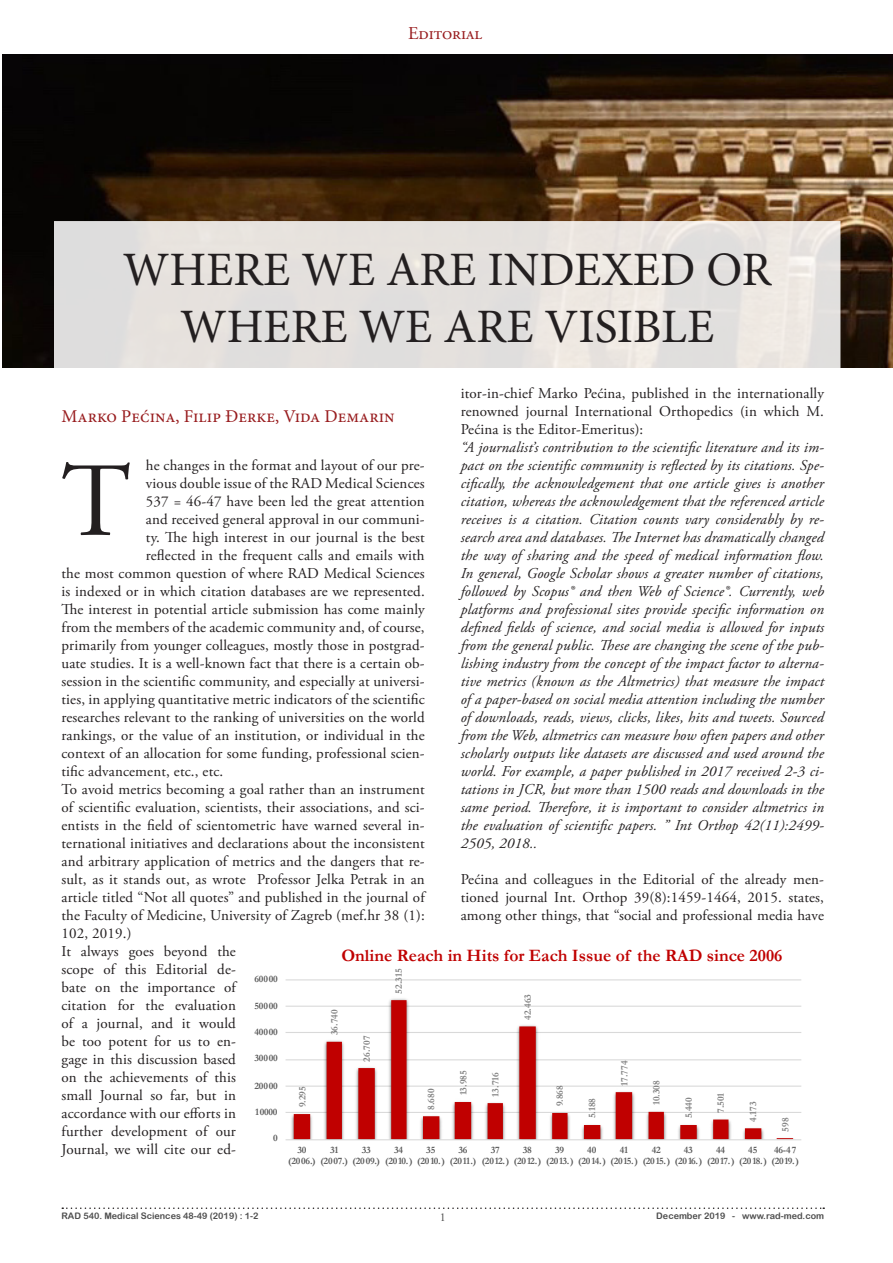
<style>
.page{position:relative;width:893px;height:1263px;background:#fff}
.page>*{position:absolute;margin:0;border:0;box-sizing:border-box;transform-origin:0 0}
.t1{font:105px "Adobe Garamond Pro";color:#231f20}
.t2{font:48px/57.6px "Minion Pro";color:#231f20;text-align:center}
.t3{font:18px "Minion Pro";color:#981c1e}
.t4{font:18px "Adobe Garamond Pro";color:#981c1e}
.t5{font:700 17.55px "Garamond";color:#c00000}
.t6{font:15px/18px "Adobe Garamond Pro";letter-spacing:.01em;color:#231f20;text-align:justify}
.t7{font:italic 15px/18px "Adobe Garamond Pro";letter-spacing:.01em;color:#231f20;text-align:justify}
.t8{font:12px "Adobe Garamond Pro";color:#4d4d4d}
.t9{font:700 9.9px/10.9px "Garamond";letter-spacing:-.025em;color:#595959;text-align:center}
.t10{font:700 9.9px "Garamond";color:#7f7f7f}
.t11{font:9px "Arial Rounded MT Bold";color:#4d4d4d}
</style>
<div class="page">
<svg style="left:62px;top:1207px;width:762px;height:2px"></svg>
<img style="left:2px;top:54px;width:891px;height:314px">
<svg style="left:54px;top:221px;width:786px;height:147px;background:#e5e1de"></svg>
<hr style="left:286px;top:1112px;width:515px;height:1px;background:#d9d9d9">
<hr style="left:286px;top:1085px;width:515px;height:2px;background:#d9d9d9">
<hr style="left:286px;top:1059px;width:515px;height:1px;background:#d9d9d9">
<hr style="left:286px;top:1032px;width:515px;height:1px;background:#d9d9d9">
<hr style="left:286px;top:1006px;width:515px;height:1px;background:#d9d9d9">
<hr style="left:286px;top:979px;width:515px;height:1px;background:#d9d9d9">
<svg style="left:294px;top:1000px;width:499px;height:139px"></svg>
<hr style="left:286px;top:1139px;width:515px;height:1px;background:#d9d9d9">
<p class="t4" style="left:408px;top:23px;width:75px">Editorial</p>
<p class="t2" style="left:123px;top:241px;width:650px">WHERE WE ARE INDEXED OR<br>WHERE WE ARE VISIBLE</p>
<p class="t6" style="left:461px;top:385px;width:365px">itor-in-chief Marko Pećina, published in the internationally renowned journal International Orthopedics (in which M.<br>Pećina is the Editor-Emeritus):</p>
<p class="t7" style="left:461px;top:439px;width:365px">“A journalist’s contribution to the scientific literature and its im&shy;pact on the scientific community is reflected by its citations. Spe&shy;cifically, the acknowledgement that one article gives is another citation, whereas the acknowledgement that the referenced article receives is a citation. Citation counts vary considerably by re&shy;search area and databases. The Internet has dramatically changed the way of sharing and the speed of medical information flow.<br>In general, Google Scholar shows a greater number of citations, followed by Scopus® and then Web of Science®. Currently, web platforms and professional sites provide specific information on defined fields of science, and social media is allowed for inputs from the general public. These are changing the scene of the pub&shy;lishing industry from the concept of the impact factor to alterna&shy;tive metrics (known as the Altmetrics) that measure the impact of a paper-based on social media attention including the number of downloads, reads, views, clicks, likes, hits and tweets. Sourced from the Web, altmetrics can measure how often papers and other scholarly outputs like datasets are discussed and used around the world. For example, a paper published in 2017 received 2-3 ci&shy;tations in JCR, but more than 1500 reads and downloads in the same period. Therefore, it is important to consider altmetrics in the evaluation of scientific papers. ” Int Orthop 42(11):2499- 2505, 2018..</p>
<p class="t6" style="left:461px;top:871px;width:365px">Pećina and colleagues in the Editorial of the already men&shy;tioned journal Int. Orthop 39(8):1459-1464, 2015. states, among other things, that “social and professional media have</p>
<p class="t3" style="left:62px;top:404px;width:335px">Marko Pećina, Filip Đerke, Vida Demarin</p>
<p class="t6" style="left:146px;top:456px;width:280px">he changes in the format and layout of our pre-</p>
<p class="t6" style="left:146px;top:474px;width:280px">vious double issue of the RAD Medical Sciences</p>
<p class="t6" style="left:146px;top:492px;width:280px">537 = 46-47 have been led the great attention</p>
<p class="t6" style="left:146px;top:510px;width:280px">and received general approval in our communi-</p>
<p class="t6" style="left:146px;top:528px;width:280px">ty. The high interest in our journal is the best</p>
<p class="t6" style="left:146px;top:546px;width:280px">reflected in the frequent calls and emails with</p>
<p class="t6" style="left:62px;top:564px;width:365px">the most common question of where RAD Medical Sciences</p>
<p class="t6" style="left:62px;top:582px;width:365px">is indexed or in which citation databases are we represented.</p>
<p class="t6" style="left:62px;top:600px;width:365px">The interest in potential article submission has come mainly</p>
<p class="t6" style="left:62px;top:618px;width:365px">from the members of the academic community and, of course,</p>
<p class="t6" style="left:62px;top:636px;width:365px">primarily from younger colleagues, mostly those in postgrad-</p>
<p class="t6" style="left:62px;top:654px;width:365px">uate studies. It is a well-known fact that there is a certain ob-</p>
<p class="t6" style="left:62px;top:672px;width:365px">session in the scientific community, and especially at universi-</p>
<p class="t6" style="left:62px;top:690px;width:365px">ties, in applying quantitative metric indicators of the scientific</p>
<p class="t6" style="left:62px;top:708px;width:365px">researches relevant to the ranking of universities on the world</p>
<p class="t6" style="left:62px;top:726px;width:365px">rankings, or the value of an institution, or individual in the</p>
<p class="t6" style="left:62px;top:744px;width:365px">context of an allocation for some funding, professional scien-</p>
<p class="t6" style="left:62px;top:762px;width:163px">tific advancement, etc., etc.</p>
<p class="t6" style="left:62px;top:780px;width:365px">To avoid metrics becoming a goal rather than an instrument of scientific evaluation, scientists, their associations, and sci&shy;entists in the field of scientometric have warned several in&shy;ternational initiatives and declarations about the inconsistent and arbitrary application of metrics and the dangers that re&shy;sult, as it stands out, as wrote Professor Jelka Petrak in an article titled “Not all quotes” and published in the journal of the Faculty of Medicine, University of Zagreb (mef.hr 38 (1):<br>102, 2019.)</p>
<p class="t6" style="left:62px;top:942px;width:176px">It always goes beyond the scope of this Editorial de&shy;bate on the importance of citation for the evaluation of a journal, and it would be too potent for us to en&shy;gage in this discussion based on the achievements of this small Journal so far, but in accordance with our efforts in further development of our Journal, we will cite our ed-</p>
<p class="t1" style="left:62px;top:438px;width:71px">T</p>
<p class="t5" style="left:341px;top:943px;width:442px">Online Reach in Hits for Each Issue of the RAD since 2006</p>
<p class="t10" style="left:392px;top:993px;width:26px;rotate:-90deg">52.315</p>
<p class="t9" style="left:255px;top:973px;width:25px">60000</p>
<p class="t10" style="left:521px;top:1020px;width:27px;rotate:-90deg">42.463</p>
<p class="t9" style="left:255px;top:1000px;width:25px">50000</p>
<p class="t10" style="left:328px;top:1035px;width:27px;rotate:-90deg">36.740</p>
<p class="t9" style="left:255px;top:1027px;width:25px">40000</p>
<p class="t10" style="left:360px;top:1061px;width:27px;rotate:-90deg">26.707</p>
<p class="t9" style="left:255px;top:1053px;width:25px">30000</p>
<p class="t10" style="left:617px;top:1085px;width:26px;rotate:-90deg">17.774</p>
<p class="t10" style="left:456px;top:1095px;width:26px;rotate:-90deg">13.985</p>
<p class="t10" style="left:489px;top:1096px;width:26px;rotate:-90deg">13.716</p>
<p class="t10" style="left:650px;top:1105px;width:26px;rotate:-90deg">10.308</p>
<p class="t9" style="left:255px;top:1080px;width:25px">20000</p>
<p class="t10" style="left:553px;top:1106px;width:23px;rotate:-90deg">9.868</p>
<p class="t10" style="left:295px;top:1107px;width:23px;rotate:-90deg">9.295</p>
<p class="t10" style="left:424px;top:1110px;width:23px;rotate:-90deg">8.680</p>
<p class="t10" style="left:682px;top:1118px;width:23px;rotate:-90deg">5.440</p>
<p class="t10" style="left:714px;top:1113px;width:22px;rotate:-90deg">7.501</p>
<p class="t10" style="left:746px;top:1122px;width:22px;rotate:-90deg">4.173</p>
<p class="t10" style="left:585px;top:1118px;width:22px;rotate:-90deg">5.188</p>
<p class="t9" style="left:255px;top:1106px;width:24px">10000</p>
<p class="t10" style="left:778px;top:1131px;width:15px;rotate:-90deg">598</p>
<p class="t9" style="left:273px;top:1133px;width:6px">0</p>
<p class="t9" style="left:288px;top:1145px;width:29px">30 (2006.)</p>
<p class="t9" style="left:320px;top:1145px;width:29px">31 (2007.)</p>
<p class="t9" style="left:353px;top:1145px;width:29px">33 (2009.)</p>
<p class="t9" style="left:385px;top:1145px;width:29px">34 (2010.)</p>
<p class="t9" style="left:417px;top:1145px;width:29px">35 (2010.)</p>
<p class="t9" style="left:450px;top:1145px;width:28px">36 (2011.)</p>
<p class="t9" style="left:482px;top:1145px;width:29px">37 (2012.)</p>
<p class="t9" style="left:514px;top:1145px;width:29px">38 (2012.)</p>
<p class="t9" style="left:546px;top:1145px;width:29px">39 (2013.)</p>
<p class="t9" style="left:578px;top:1145px;width:29px">40 (2014.)</p>
<p class="t9" style="left:610px;top:1145px;width:29px">41 (2015.)</p>
<p class="t9" style="left:643px;top:1145px;width:29px">42 (2015.)</p>
<p class="t9" style="left:675px;top:1145px;width:29px">43 (2016.)</p>
<p class="t9" style="left:707px;top:1145px;width:29px">44 (2017.)</p>
<p class="t9" style="left:739px;top:1145px;width:29px">45 (2018.)</p>
<p class="t9" style="left:771px;top:1145px;width:29px;text-align:left">46-47 (2019.)</p>
<p class="t11" style="left:62px;top:1210px;width:199px">RAD 540. Medical Sciences 48-49 (2019) : 1-2</p>
<p class="t8" style="left:440px;top:1210px;width:7px">1</p>
<p class="t11" style="left:656px;top:1210px;width:169px">December 2019 - www.rad-med.com</p>
</div>
